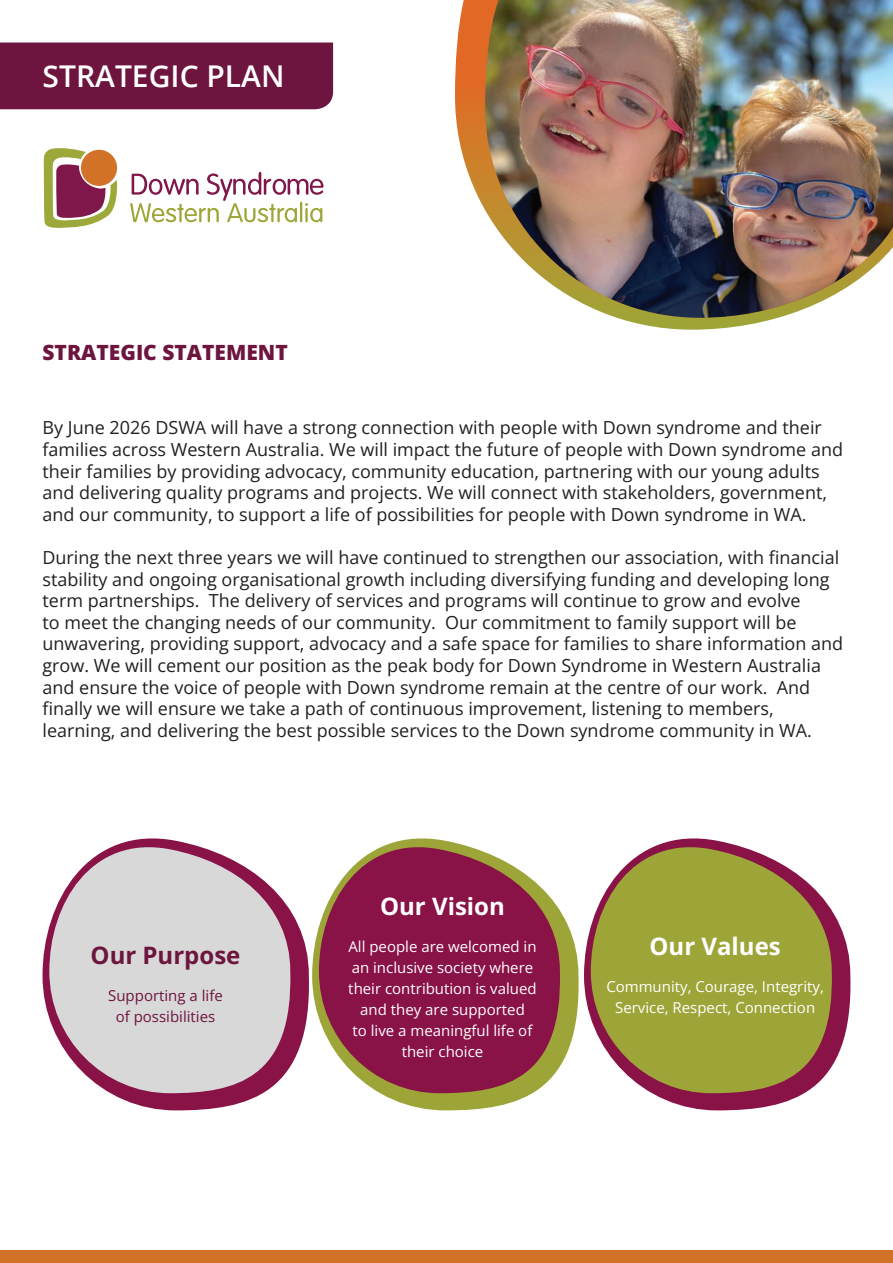
<style>
.page{position:relative;width:893px;height:1263px;background:#fff}
.page>*{position:absolute;margin:0;border:0;box-sizing:border-box;transform-origin:0 0}
.t1{font:600 30px "Open Sans";color:#fff}
.t2{font:700 24px "Open Sans";color:#fff}
.t3{font:700 24px "Open Sans";color:#6d153f}
.t4{font:800 21px "Open Sans";color:#6d153f}
.t5{font:18px/21.6px "Open Sans";color:#231f20}
.t6{font:15px/21px "Open Sans";color:#fff;text-align:center}
.t7{font:15px "Open Sans";color:#6d153f}
</style>
<div class="page">
<svg style="left:130px;top:172px;width:193px;height:50px"></svg>
<svg style="left:44px;top:148px;width:74px;height:80px"></svg>
<div style="left:0;top:43px;width:333px;height:66px;background:#6d153f"></div>
<svg style="left:455px;top:0;width:322px;height:330px"></svg>
<img style="left:485px;top:0;width:408px;height:318px">
<svg style="left:312px;top:916px;width:267px;height:194px"></svg>
<svg style="left:319px;top:838px;width:244px;height:255px;background:#993f5c"></svg>
<svg style="left:43px;top:915px;width:266px;height:195px"></svg>
<svg style="left:49px;top:838px;width:244px;height:255px;background:#d4c7cd"></svg>
<svg style="left:584px;top:916px;width:267px;height:194px"></svg>
<svg style="left:591px;top:838px;width:244px;height:255px;background:#a7a052"></svg>
<img style="left:782px;top:0;width:111px;height:109px">
<div style="left:0;top:1251px;width:893px;height:12px;background:#d27228"></div>
<p class="t1" style="left:43px;top:56px;width:243px">STRATEGIC PLAN</p>
<p class="t4" style="left:43px;top:337px;width:247px">STRATEGIC STATEMENT</p>
<p class="t5" style="left:43px;top:417px;width:802px">By June 2026 DSWA will have a strong connection with people with Down syndrome and their families across Western Australia. We will impact the future of people with Down syndrome and their families by providing advocacy, community education, partnering with our young adults and delivering quality programs and projects. We will connect with stakeholders, government, and our community, to support a life of possibilities for people with Down syndrome in WA.</p>
<p class="t5" style="left:43px;top:546px;width:802px">During the next three years we will have continued to strengthen our association, with financial stability and ongoing organisational growth including diversifying funding and developing long term partnerships. The delivery of services and programs will continue to grow and evolve<br>to meet the changing needs of our community. Our commitment to family support will be unwavering, providing support, advocacy and a safe space for families to share information and grow. We will cement our position as the peak body for Down Syndrome in Western Australia and ensure the voice of people with Down syndrome remain at the centre of our work. And finally we will ensure we take a path of continuous improvement, listening to members, learning, and delivering the best possible services to the Down syndrome community in WA.</p>
<p class="t3" style="left:91px;top:938px;width:151px">Our Purpose</p>
<p class="t7" style="left:108px;top:985px;width:116px">Supporting a life</p>
<p class="t7" style="left:116px;top:1006px;width:101px">of possibilities</p>
<p class="t2" style="left:380px;top:889px;width:126px">Our Vision</p>
<p class="t6" style="left:348px;top:935px;width:190px">All people are welcomed in an inclusive society where their contribution is valued and they are supported<br>to live a meaningful life of their choice</p>
<p class="t2" style="left:649px;top:929px;width:133px">Our Values</p>
<p class="t6" style="left:606px;top:976px;width:219px">Community, Courage, Integrity,<br>Service, Respect, Connection</p>
</div>
